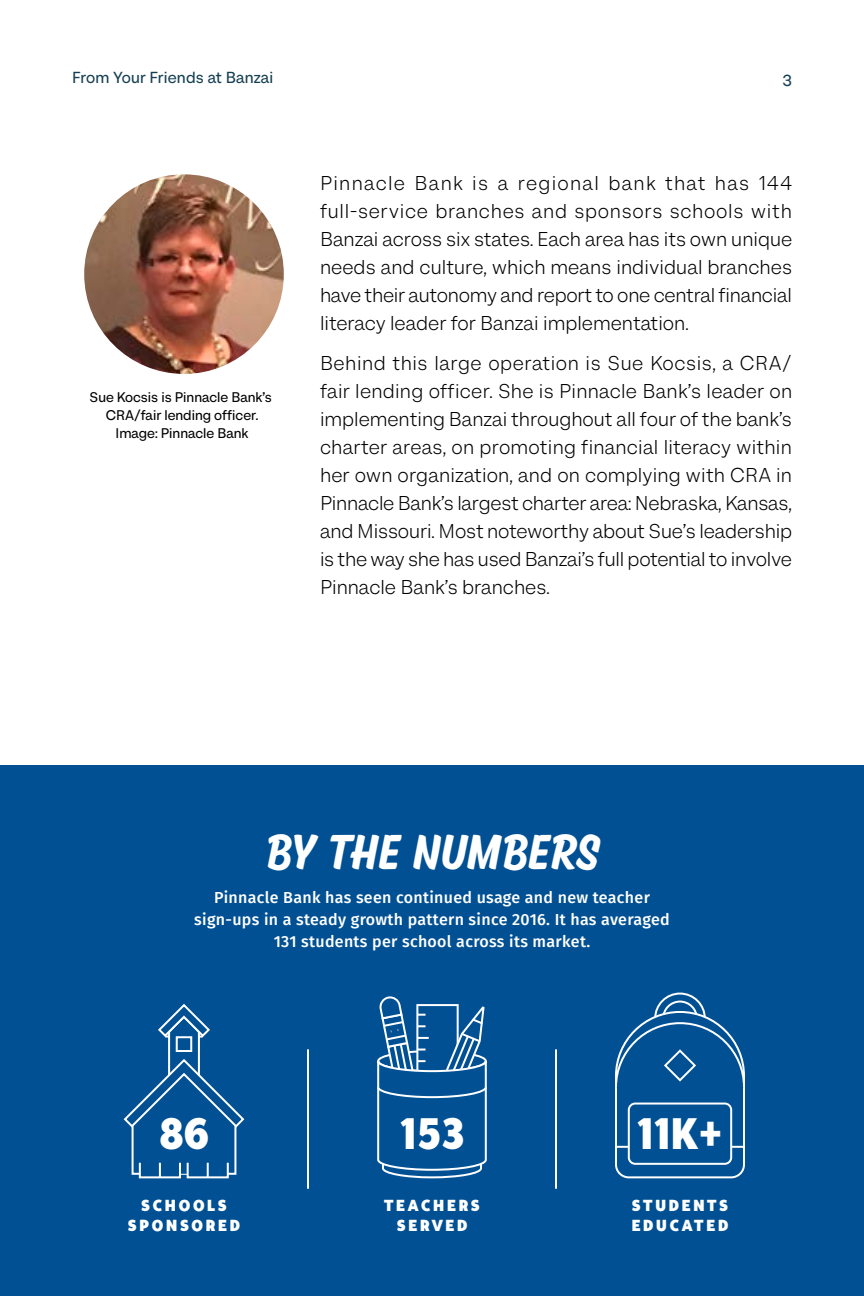
<style>
.page{position:relative;width:864px;height:1296px;background:#fff}
.page>*{position:absolute;margin:0;border:0;box-sizing:border-box;transform-origin:0 0}
.t1{font:600 44px "Kansas Casual";color:#fff}
.t2{font:44px "Tide Sans Cond 600 Bunny";color:#fff}
.t3{font:300 20px/28px "Cardinal Wide";letter-spacing:-.005em;color:#000;text-align:justify}
.t4{font:500 16px/22px "Fira Sans";letter-spacing:.02em;color:#fff;text-align:center}
.t5{font:16px/20px "Tide Sans Cond 700 Mondo";letter-spacing:.17em;color:#fff;text-align:center}
.t6{font:16px "Cardinal Wide";letter-spacing:.01em;color:#143f51}
.t7{font:14px/18px "Cardinal Wide";color:#000;text-align:center}
</style>
<div class="page">
<img style="left:84px;top:174px;width:200px;height:200px;border-radius:100px">
<div style="left:0;top:765px;width:864px;height:531px;background:#005093"></div>
<div style="left:187px;top:1162px;width:42px;height:16px;background:#fff"></div>
<div style="left:139px;top:1162px;width:42px;height:16px;background:#fff"></div>
<svg style="left:123px;top:1004px;width:122px;height:173px"></svg>
<svg style="left:377px;top:996px;width:110px;height:183px"></svg>
<svg style="left:655px;top:994px;width:50px;height:49px"></svg>
<div style="left:654px;top:993px;width:52px;height:51px;border:2px solid #fff;border-radius:50%"></div>
<svg style="left:663px;top:1002px;width:34px;height:33px"></svg>
<div style="left:662px;top:1001px;width:36px;height:35px;border:2px solid #fff;border-radius:50%"></div>
<svg style="left:615px;top:1010px;width:130px;height:169px"></svg>
<hr style="left:307px;top:1049px;width:2px;height:140px;background:#fff">
<hr style="left:555px;top:1049px;width:2px;height:140px;background:#fff">
<p class="t6" style="left:72px;top:67px;width:203px">From Your Friends at Banzai</p>
<p class="t6" style="left:782px;top:70px;width:11px">3</p>
<p class="t7" style="left:90px;top:389px;width:184px">Sue Kocsis is Pinnacle Bank’s<br>CRA/fair lending officer.<br>Image: Pinnacle Bank</p>
<p class="t3" style="left:320px;top:169px;width:474px">Pinnacle Bank is a regional bank that has 144 full-service branches and sponsors schools with Banzai across six states. Each area has its own unique needs and culture, which means individual branches have their autonomy and report to one central financial literacy leader for Banzai implementation.</p>
<p class="t3" style="left:320px;top:349px;width:474px">Behind this large operation is Sue Kocsis, a CRA/ fair lending officer. She is Pinnacle Bank’s leader on implementing Banzai throughout all four of the bank’s charter areas, on promoting financial literacy within her own organization, and on complying with CRA in Pinnacle Bank’s largest charter area: Nebraska, Kansas, and Missouri. Most noteworthy about Sue’s leadership is the way she has used Banzai’s full potential to involve Pinnacle Bank’s branches.</p>
<h1 class="t1" style="left:264px;top:819px;width:337px">BY THE NUMBERS</h1>
<p class="t4" style="left:194px;top:885px;width:477px">Pinnacle Bank has seen continued usage and new teacher sign-ups in a steady growth pattern since 2016. It has averaged<br>131 students per school across its market.</p>
<h1 class="t2" style="left:159px;top:1106px;width:51px">86</h1>
<p class="t5" style="left:128px;top:1196px;width:114px">SCHOOLS<br>SPONSORED</p>
<h1 class="t2" style="left:400px;top:1106px;width:66px">153</h1>
<p class="t5" style="left:384px;top:1196px;width:97px">TEACHERS<br>SERVED</p>
<h1 class="t2" style="left:637px;top:1106px;width:88px">11K+</h1>
<p class="t5" style="left:632px;top:1196px;width:98px;text-align:left">STUDENTS<br>EDUCATED</p>
</div>
